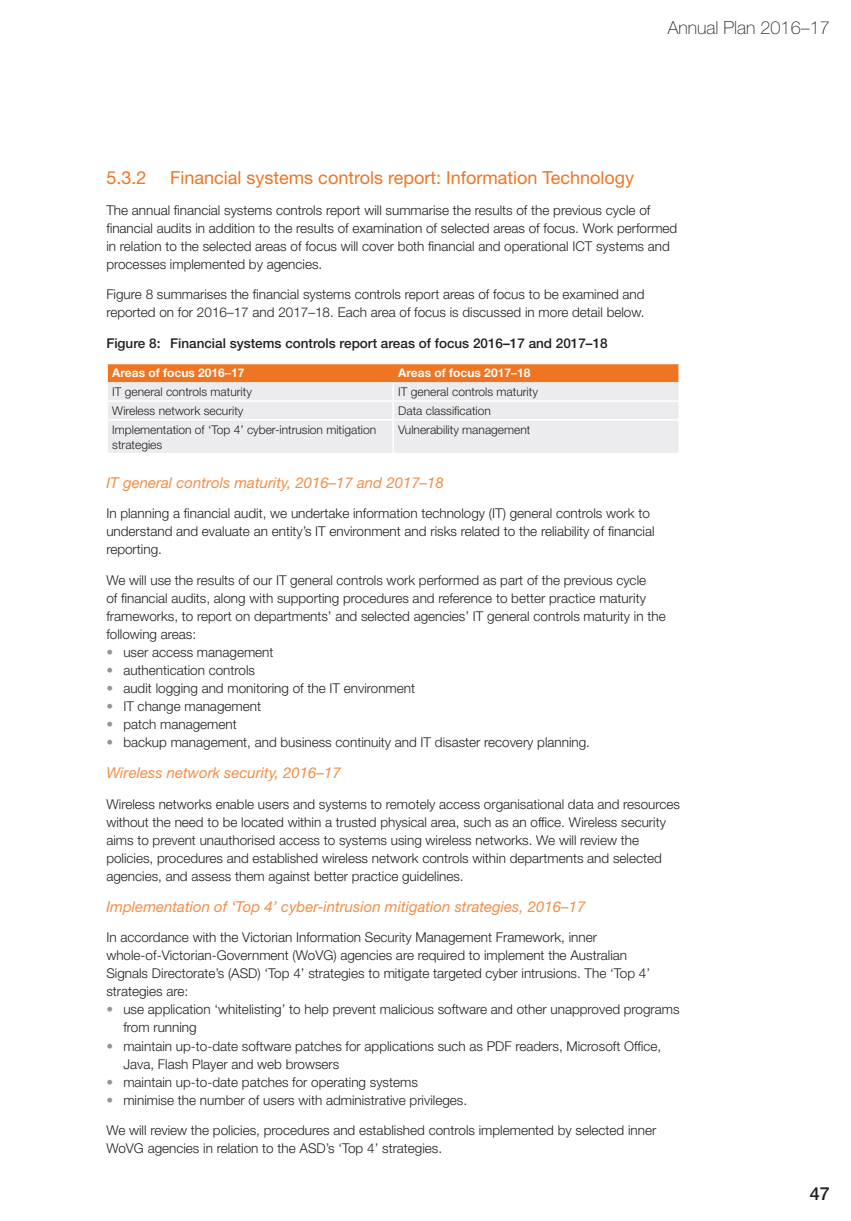
<style>
.page{position:relative;width:851px;height:1221px;background:#fff}
.page>*{position:absolute;margin:0;border:0;box-sizing:border-box;transform-origin:0 0}
.t1{font:18px "Helvetica Neue LT Std";color:#f07523}
.t2{font:100 18px "Helvetica Neue LT Std";color:#231f20}
.t3{font:500 18px "Helvetica Neue LT Std";color:#231f20}
.t4{font:italic 15px "Helvetica Neue LT Std";color:#f38e47}
.t5{font:300 13.5px/18px "Helvetica Neue LT Std";color:#231f20}
.t6{font:500 13.5px "Helvetica Neue LT Std";color:#231f20}
.t7{font:300 12px/15px "Helvetica Neue LT Std";color:#231f20}
.t8{font:700 12px "Helvetica Neue LT Std";color:#fff}
.s1{color:#939598}
</style>
<div class="page">
<svg style="left:107px;top:363px;width:572px;height:90px;background:#edd5c6"></svg>
<hr style="left:106px;top:420px;width:2px;height:33px;background:#fff">
<hr style="left:678px;top:420px;width:1px;height:33px;background:#fff">
<h1 class="t2" style="left:667px;top:17px;width:163px">Annual Plan 2016–17</h1>
<h1 class="t1" style="left:106px;top:167px;width:42px">5.3.2</h1>
<h1 class="t1" style="left:170px;top:167px;width:465px">Financial systems controls report: Information Technology</h1>
<p class="t5" style="left:106px;top:200px;width:572px">The annual financial systems controls report will summarise the results of the previous cycle of financial audits in addition to the results of examination of selected areas of focus. Work performed in relation to the selected areas of focus will cover both financial and operational ICT systems and processes implemented by agencies.</p>
<p class="t5" style="left:106px;top:285px;width:539px">Figure 8 summarises the financial systems controls report areas of focus to be examined and reported on for 2016–17 and 2017–18. Each area of focus is discussed in more detail below.</p>
<p class="t6" style="left:106px;top:335px;width:503px">Figure 8: Financial systems controls report areas of focus 2016–17 and 2017–18</p>
<p class="t8" style="left:112px;top:365px;width:134px">Areas of focus 2016–17</p>
<p class="t8" style="left:398px;top:365px;width:134px">Areas of focus 2017–18</p>
<p class="t7" style="left:112px;top:384px;width:141px">IT general controls maturity</p>
<p class="t7" style="left:398px;top:384px;width:141px">IT general controls maturity</p>
<p class="t7" style="left:112px;top:402px;width:133px">Wireless network security</p>
<p class="t7" style="left:398px;top:402px;width:94px">Data classification</p>
<p class="t7" style="left:112px;top:421px;width:265px">Implementation of ‘Top 4’ cyber-intrusion mitigation strategies</p>
<p class="t7" style="left:398px;top:421px;width:134px">Vulnerability management</p>
<p class="t4" style="left:106px;top:473px;width:339px">IT general controls maturity, 2016–17 and 2017–18</p>
<p class="t5" style="left:106px;top:504px;width:549px">In planning a financial audit, we undertake information technology (IT) general controls work to understand and evaluate an entity’s IT environment and risks related to the reliability of financial reporting.</p>
<p class="t5" style="left:106px;top:571px;width:560px">We will use the results of our IT general controls work performed as part of the previous cycle<br>of financial audits, along with supporting procedures and reference to better practice maturity frameworks, to report on departments’ and selected agencies’ IT general controls maturity in the following areas:</p>
<p class="t5" style="left:106px;top:643px;width:169px"><span class="s1">•</span> user access management</p>
<p class="t5" style="left:106px;top:661px;width:150px"><span class="s1">•</span> authentication controls</p>
<p class="t5" style="left:106px;top:679px;width:310px"><span class="s1">•</span> audit logging and monitoring of the IT environment</p>
<p class="t5" style="left:106px;top:697px;width:156px"><span class="s1">•</span> IT change management</p>
<p class="t5" style="left:106px;top:715px;width:132px"><span class="s1">•</span> patch management</p>
<p class="t5" style="left:106px;top:733px;width:485px"><span class="s1">•</span> backup management, and business continuity and IT disaster recovery planning.</p>
<p class="t4" style="left:106px;top:763px;width:236px">Wireless network security, 2016–17</p>
<p class="t5" style="left:106px;top:794px;width:575px">Wireless networks enable users and systems to remotely access organisational data and resources without the need to be located within a trusted physical area, such as an office. Wireless security aims to prevent unauthorised access to systems using wireless networks. We will review the policies, procedures and established wireless network controls within departments and selected agencies, and assess them against better practice guidelines.</p>
<p class="t4" style="left:106px;top:897px;width:480px">Implementation of ‘Top 4’ cyber-intrusion mitigation strategies, 2016–17</p>
<p class="t5" style="left:106px;top:928px;width:545px">In accordance with the Victorian Information Security Management Framework, inner whole-of-Victorian-Government (WoVG) agencies are required to implement the Australian Signals Directorate’s (ASD) ‘Top 4’ strategies to mitigate targeted cyber intrusions. The ‘Top 4’ strategies are:</p>
<p class="t5" style="left:123px;top:1000px;width:557px;text-indent:-17px"><span class="s1">•</span> use application ‘whitelisting’ to help prevent malicious software and other unapproved programs from running</p>
<p class="t5" style="left:123px;top:1036px;width:539px;text-indent:-17px"><span class="s1">•</span> maintain up-to-date software patches for applications such as PDF readers, Microsoft Office,<br>Java, Flash Player and web browsers</p>
<p class="t5" style="left:106px;top:1072px;width:313px"><span class="s1">•</span> maintain up-to-date patches for operating systems</p>
<p class="t5" style="left:106px;top:1090px;width:362px"><span class="s1">•</span> minimise the number of users with administrative privileges.</p>
<p class="t5" style="left:106px;top:1121px;width:551px">We will review the policies, procedures and established controls implemented by selected inner<br>WoVG agencies in relation to the ASD’s ‘Top 4’ strategies.</p>
<h1 class="t3" style="left:809px;top:1182px;width:22px">47</h1>
</div>
